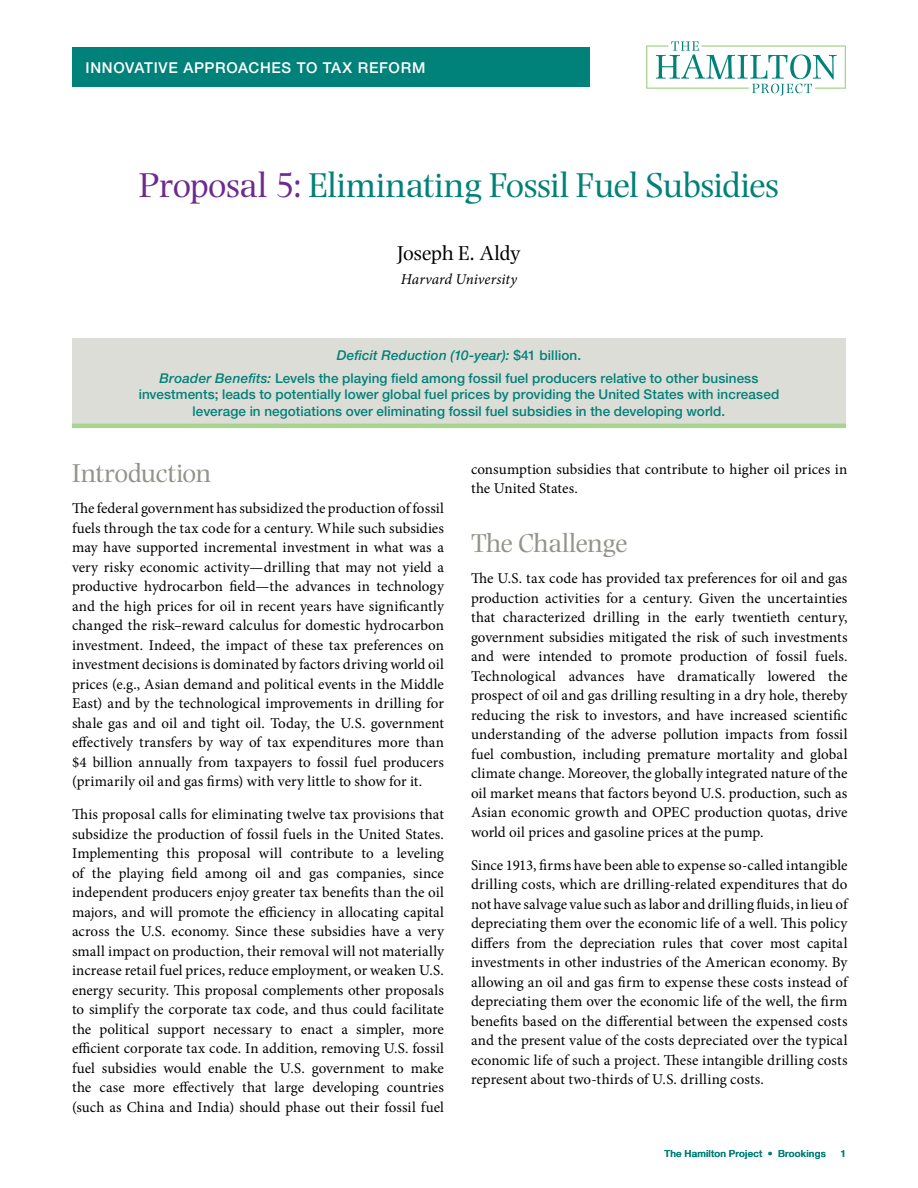
<style>
.page{position:relative;width:918px;height:1188px;background:#fff}
.page>*{position:absolute;margin:0;border:0;box-sizing:border-box;transform-origin:0 0}
.t1{font:36px "Photina MT Std";letter-spacing:-.015em;color:#008179}
.t2{font:27px "Photina MT Std";letter-spacing:-.02em;color:#94948b}
.t3{font:21px "Photina MT Std";letter-spacing:-.01em;color:#000}
.t4{font:15px/19.5px "Minion Pro";letter-spacing:.005em;color:#000;text-align:justify}
.t5{font:500 15px "Helvetica Neue LT Std";letter-spacing:.045em;color:#fff}
.t6{font:italic 15px "Minion Pro";color:#000}
.t7{font:500 13.5px/22.5px "Helvetica Neue LT Std";letter-spacing:.005em;color:#008179;text-align:center}
.t8{font:500 9.75px "Helvetica Neue LT Std";letter-spacing:.025em;color:#008179}
.s1{color:#6e2a8d}
.s2{font-style:italic}
</style>
<div class="page">
<svg style="left:646px;top:41px;width:200px;height:55px"></svg>
<div style="left:72px;top:47px;width:517px;height:40px;background:#008179"></div>
<div style="left:72px;top:338px;width:774px;height:90px;background:#ddddd7"></div>
<hr style="left:72px;top:424px;width:774px;height:4px;background:#a7d48e">
<p class="t5" style="left:86px;top:58px;width:341px">Innovative Approaches to Tax Reform</p>
<h1 class="t1" style="left:139px;top:165px;width:642px"><span class="s1">Proposal 5:</span> Eliminating Fossil Fuel Subsidies</h1>
<h3 class="t3" style="left:397px;top:241px;width:125px">Joseph E. Aldy</h3>
<p class="t6" style="left:401px;top:269px;width:118px">Harvard University</p>
<p class="t7" style="left:159px;top:344px;width:601px"><span class="s2">Deficit Reduction (10-year):</span> $41 billion.<br><span class="s2">Broader Benefits:</span> Levels the playing field among fossil fuel producers relative to other business</p>
<p class="t7" style="left:139px;top:386px;width:642px;line-height:16.5px">investments; leads to potentially lower global fuel prices by providing the United States with increased leverage in negotiations over eliminating fossil fuel subsidies in the developing world.</p>
<h2 class="t2" style="left:72px;top:458px;width:141px">Introduction</h2>
<p class="t4" style="left:72px;top:499px;width:374px">The federal government has subsidized the production of fossil fuels through the tax code for a century. While such subsidies may have supported incremental investment in what was a very risky economic activity—drilling that may not yield a productive hydrocarbon field—the advances in technology and the high prices for oil in recent years have significantly changed the risk–reward calculus for domestic hydrocarbon investment. Indeed, the impact of these tax preferences on investment decisions is dominated by factors driving world oil prices (e.g., Asian demand and political events in the Middle East) and by the technological improvements in drilling for shale gas and oil and tight oil. Today, the U.S. government effectively transfers by way of tax expenditures more than $4 billion annually from taxpayers to fossil fuel producers (primarily oil and gas firms) with very little to show for it.</p>
<p class="t4" style="left:72px;top:805px;width:374px">This proposal calls for eliminating twelve tax provisions that subsidize the production of fossil fuels in the United States.<br>Implementing this proposal will contribute to a leveling of the playing field among oil and gas companies, since independent producers enjoy greater tax benefits than the oil majors, and will promote the efficiency in allocating capital across the U.S. economy. Since these subsidies have a very small impact on production, their removal will not materially increase retail fuel prices, reduce employment, or weaken U.S. energy security. This proposal complements other proposals to simplify the corporate tax code, and thus could facilitate the political support necessary to enact a simpler, more efficient corporate tax code. In addition, removing U.S. fossil fuel subsidies would enable the U.S. government to make the case more effectively that large developing countries (such as China and India) should phase out their fossil fuel</p>
<p class="t4" style="left:471px;top:459px;width:378px">consumption subsidies that contribute to higher oil prices in the United States.</p>
<h2 class="t2" style="left:471px;top:527px;width:158px">The Challenge</h2>
<p class="t4" style="left:471px;top:569px;width:378px">The U.S. tax code has provided tax preferences for oil and gas production activities for a century. Given the uncertainties that characterized drilling in the early twentieth century, government subsidies mitigated the risk of such investments and were intended to promote production of fossil fuels.<br>Technological advances have dramatically lowered the prospect of oil and gas drilling resulting in a dry hole, thereby reducing the risk to investors, and have increased scientific understanding of the adverse pollution impacts from fossil fuel combustion, including premature mortality and global climate change. Moreover, the globally integrated nature of the oil market means that factors beyond U.S. production, such as Asian economic growth and OPEC production quotas, drive world oil prices and gasoline prices at the pump.</p>
<p class="t4" style="left:471px;top:855px;width:378px">Since 1913, firms have been able to expense so-called intangible drilling costs, which are drilling-related expenditures that do not have salvage value such as labor and drilling fluids, in lieu of depreciating them over the economic life of a well. This policy differs from the depreciation rules that cover most capital investments in other industries of the American economy. By allowing an oil and gas firm to expense these costs instead of depreciating them over the economic life of the well, the firm benefits based on the differential between the expensed costs and the present value of the costs depreciated over the typical economic life of such a project. These intangible drilling costs represent about two-thirds of U.S. drilling costs.</p>
<p class="t8" style="left:664px;top:1147px;width:163px">The Hamilton Project • Brookings</p>
<p class="t8" style="left:841px;top:1147px;width:7px">1</p>
</div>
